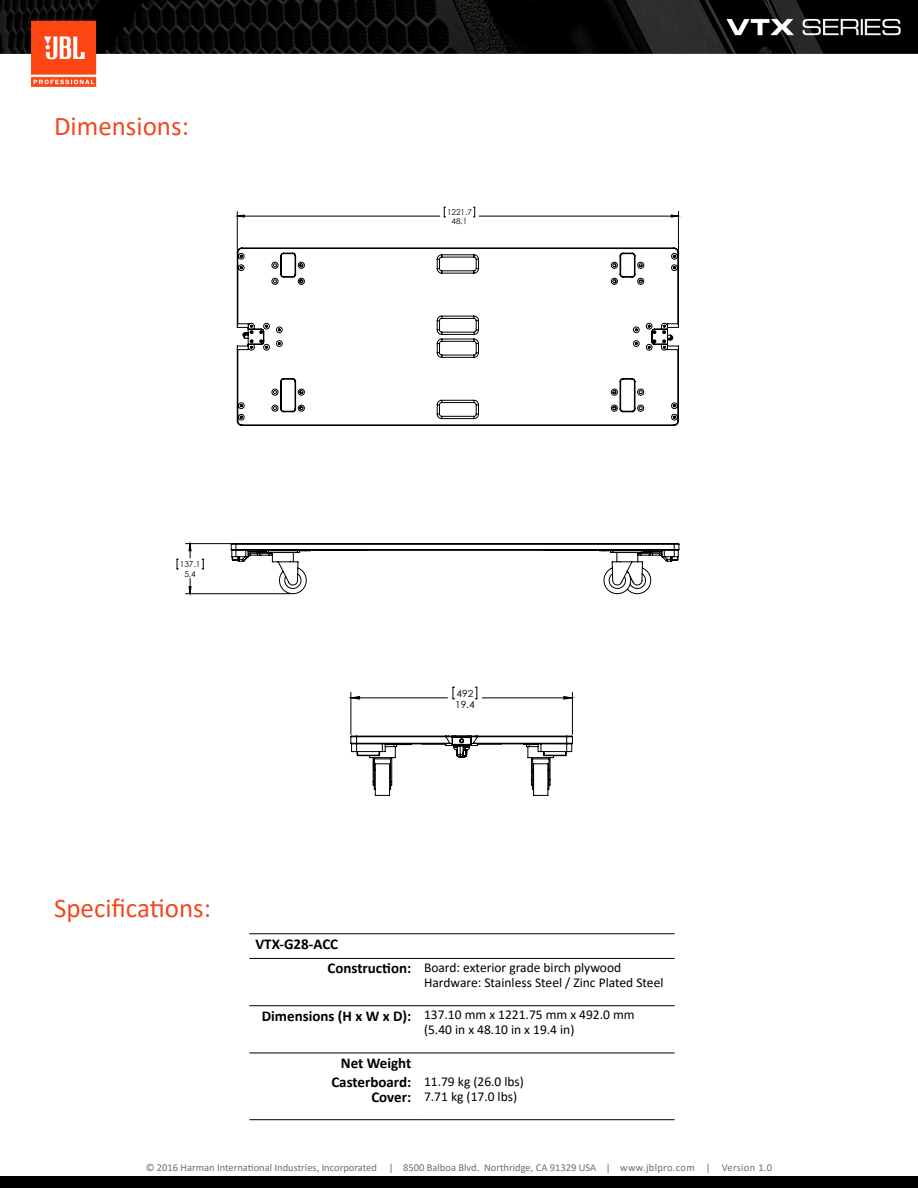
<style>
.page{position:relative;width:918px;height:1188px;background:#fff}
.page>*{position:absolute;margin:0;border:0;box-sizing:border-box;transform-origin:0 0}
.t1{font:27px "Calibri";color:#ef4923}
.t2{font:700 15px/19.5px "Calibri";color:#000;text-align:right}
.t3{font:13.5px/15px "Calibri";color:#000}
.t4{font:10.5px "Calibri";color:#696f72}
.t5{font:9.75px/11.2px "Century Gothic";color:#000;scale:1.04 1}
.t6{font:8.25px/9.6px "Century Gothic";color:#000;text-align:center}
.t7{font:8.1px/9.4px "Century Gothic";color:#000;text-align:center}
.s1{font-weight:700;font-size:15px}
</style>
<div class="page">
<img style="left:0;top:0;width:918px;height:86px">
<div style="left:0;top:1176px;width:918px;height:12px;background:#000"></div>
<hr style="left:678px;top:212px;width:1px;height:38px;background:#000">
<hr style="left:237px;top:212px;width:1px;height:38px;background:#000">
<svg style="left:237px;top:207px;width:442px;height:11px"></svg>
<svg style="left:237px;top:247px;width:442px;height:179px"></svg>
<hr style="left:186px;top:543px;width:48px;height:1px;background:#000">
<hr style="left:186px;top:593px;width:105px;height:1px;background:#000">
<svg style="left:202px;top:559px;width:2px;height:11px"></svg>
<svg style="left:189px;top:544px;width:2px;height:49px"></svg>
<svg style="left:231px;top:543px;width:448px;height:51px"></svg>
<hr style="left:572px;top:692px;width:1px;height:42px;background:#000">
<hr style="left:351px;top:692px;width:1px;height:42px;background:#000">
<svg style="left:351px;top:687px;width:222px;height:13px"></svg>
<svg style="left:350px;top:736px;width:223px;height:60px"></svg>
<hr style="left:249px;top:934px;width:169px;height:1px;background:#000">
<hr style="left:418px;top:934px;width:257px;height:1px;background:#000">
<hr style="left:249px;top:958px;width:169px;height:1px;background:#000">
<hr style="left:418px;top:958px;width:257px;height:1px;background:#000">
<hr style="left:249px;top:1005px;width:169px;height:1px;background:#000">
<hr style="left:418px;top:1005px;width:257px;height:1px;background:#000">
<hr style="left:249px;top:1053px;width:169px;height:1px;background:#000">
<hr style="left:418px;top:1053px;width:257px;height:1px;background:#000">
<hr style="left:249px;top:1119px;width:169px;height:1px;background:#000">
<hr style="left:418px;top:1119px;width:257px;height:1px;background:#000">
<h1 class="t1" style="left:54px;top:108px;width:136px">Dimensions:</h1>
<p class="t7" style="left:447px;top:207px;width:26px">1221.7<br>48.1</p>
<p class="t6" style="left:180px;top:559px;width:22px">137.1<br>5.4</p>
<p class="t5" style="left:455px;top:687px;width:20px">492<br>19.4</p>
<h1 class="t1" style="left:54px;top:890px;width:159px">Specifications:</h1>
<p class="t2" style="left:255px;top:933px;width:84px">VTX-G28-ACC</p>
<p class="t3" style="left:424px;top:960px;width:241px;text-indent:-97px"><span class="s1">Construction:</span> Board: exterior grade birch plywood<br>Hardware: Stainless Steel / Zinc Plated Steel</p>
<p class="t3" style="left:424px;top:1007px;width:212px;text-indent:-162px"><span class="s1">Dimensions (H x W x D):</span> 137.10 mm x 1221.75 mm x 492.0 mm (5.40 in x 48.10 in x 19.4 in)</p>
<p class="t2" style="left:331px;top:1053px;width:81px">Net Weight<br>Casterboard:</p>
<p class="t2" style="left:371px;top:1087px;width:41px">Cover:</p>
<p class="t3" style="left:424px;top:1074px;width:101px">11.79 kg (26.0 lbs)<br>7.71 kg (17.0 lbs)</p>
<p class="t4" style="left:146px;top:1160px;width:628px">© 2016 Harman International Industries, Incorporated | 8500 Balboa Blvd. Northridge, CA 91329 USA | www.jblpro.com | Version 1.0</p>
</div>
